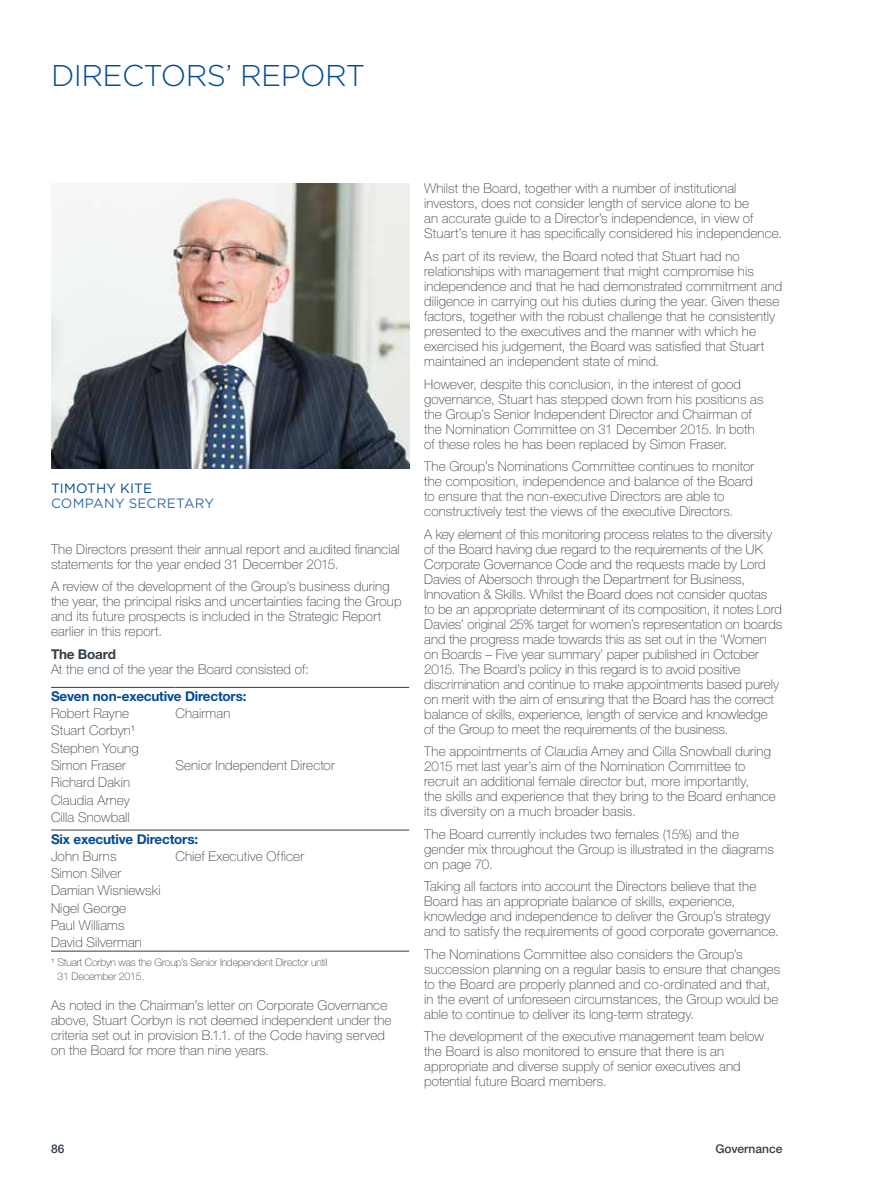
<style>
.page{position:relative;width:893px;height:1191px;background:#fff}
.page>*{position:absolute;margin:0;border:0;box-sizing:border-box;transform-origin:0 0}
.t1{font:300 30px "Gotham";letter-spacing:-.02em;color:#004a97}
.t2{font:100 13.5px/15px "Helvetica Neue LT Std";letter-spacing:.005em;color:#333e48}
.t3{font:700 13.5px "Helvetica Neue LT Std";letter-spacing:-.015em;color:#004a97}
.t4{font:13.5px "Gotham";letter-spacing:.015em;color:#336eac}
.t5{font:13.5px "Gotham";letter-spacing:.01em;color:#004a97}
.t6{font:700 13.5px "Helvetica Neue LT Std";letter-spacing:-.015em;color:#333e48}
.t7{font:500 12px "Helvetica Neue LT Std";color:#333e48}
.t8{font:100 10.5px/13.5px "Helvetica Neue LT Std";letter-spacing:-.015em;color:#333e48}
</style>
<div class="page">
<img style="left:51px;top:184px;width:358px;height:285px">
<hr style="left:51px;top:687px;width:124px;height:1px;background:#333e48">
<hr style="left:175px;top:687px;width:234px;height:1px;background:#333e48">
<hr style="left:51px;top:829px;width:124px;height:1px;background:#333e48">
<hr style="left:175px;top:829px;width:234px;height:1px;background:#333e48">
<hr style="left:51px;top:951px;width:124px;height:1px;background:#333e48">
<hr style="left:175px;top:951px;width:234px;height:1px;background:#333e48">
<h1 class="t1" style="left:51px;top:59px;width:316px">DIRECTORS’ REPORT</h1>
<p class="t5" style="left:51px;top:481px;width:103px">TIMOTHY KITE</p>
<p class="t4" style="left:51px;top:496px;width:165px">COMPANY SECRETARY</p>
<p class="t2" style="left:51px;top:541px;width:350px">The Directors present their annual report and audited financial statements for the year ended 31 December 2015.</p>
<p class="t2" style="left:51px;top:579px;width:352px">A review of the development of the Group’s business during the year, the principal risks and uncertainties facing the Group and its future prospects is included in the Strategic Report earlier in this report.</p>
<p class="t6" style="left:51px;top:645px;width:66px">The Board</p>
<p class="t2" style="left:51px;top:661px;width:259px">At the end of the year the Board consisted of:</p>
<p class="t3" style="left:51px;top:687px;width:197px">Seven non-executive Directors:</p>
<p class="t2" style="left:51px;top:706px;width:80px">Robert Rayne</p>
<p class="t2" style="left:175px;top:706px;width:56px">Chairman</p>
<p class="t2" style="left:51px;top:722px;width:89px;line-height:17.2px">Stuart Corbyn<sup>1<br></sup>Stephen Young<br>Simon Fraser</p>
<p class="t2" style="left:175px;top:757px;width:161px">Senior Independent Director</p>
<p class="t2" style="left:51px;top:774px;width:81px;line-height:17.2px;text-align:justify">Richard Dakin Claudia Arney Cilla Snowball</p>
<p class="t3" style="left:51px;top:830px;width:149px">Six executive Directors:</p>
<p class="t2" style="left:51px;top:848px;width:67px">John Burns</p>
<p class="t2" style="left:175px;top:848px;width:130px">Chief Executive Officer</p>
<p class="t2" style="left:51px;top:864px;width:111px;line-height:17.2px">Simon Silver<br>Damian Wisniewski<br>Nigel George<br>Paul Williams<br>David Silverman</p>
<p class="t8" style="left:57px;top:956px;width:272px;text-indent:-6px"><sup>1</sup> Stuart Corbyn was the Group’s Senior Independent Director until<br>31 December 2015.</p>
<p class="t2" style="left:51px;top:997px;width:342px">As noted in the Chairman’s letter on Corporate Governance above, Stuart Corbyn is not deemed independent under the criteria set out in provision B.1.1. of the Code having served on the Board for more than nine years.</p>
<p class="t2" style="left:424px;top:181px;width:360px">Whilst the Board, together with a number of institutional investors, does not consider length of service alone to be<br>an accurate guide to a Director’s independence, in view of Stuart’s tenure it has specifically considered his independence.</p>
<p class="t2" style="left:424px;top:249px;width:360px">As part of its review, the Board noted that Stuart had no relationships with management that might compromise his independence and that he had demonstrated commitment and diligence in carrying out his duties during the year. Given these factors, together with the robust challenge that he consistently presented to the executives and the manner with which he exercised his judgement, the Board was satisfied that Stuart maintained an independent state of mind.</p>
<p class="t2" style="left:424px;top:376px;width:341px">However, despite this conclusion, in the interest of good governance, Stuart has stepped down from his positions as the Group’s Senior Independent Director and Chairman of the Nomination Committee on 31 December 2015. In both of these roles he has been replaced by Simon Fraser.</p>
<p class="t2" style="left:424px;top:459px;width:332px">The Group’s Nominations Committee continues to monitor the composition, independence and balance of the Board to ensure that the non-executive Directors are able to constructively test the views of the executive Directors.</p>
<p class="t2" style="left:424px;top:526px;width:360px">A key element of this monitoring process relates to the diversity of the Board having due regard to the requirements of the UK Corporate Governance Code and the requests made by Lord Davies of Abersoch through the Department for Business, Innovation &amp; Skills. Whilst the Board does not consider quotas<br>to be an appropriate determinant of its composition, it notes Lord Davies’ original 25% target for women’s representation on boards and the progress made towards this as set out in the ‘Women on Boards – Five year summary’ paper published in October 2015. The Board’s policy in this regard is to avoid positive discrimination and continue to make appointments based purely on merit with the aim of ensuring that the Board has the correct balance of skills, experience, length of service and knowledge<br>of the Group to meet the requirements of the business.</p>
<p class="t2" style="left:424px;top:744px;width:353px">The appointments of Claudia Arney and Cilla Snowball during 2015 met last year’s aim of the Nomination Committee to recruit an additional female director but, more importantly,<br>the skills and experience that they bring to the Board enhance its diversity on a much broader basis.</p>
<p class="t2" style="left:424px;top:826px;width:351px">The Board currently includes two females (15%) and the gender mix throughout the Group is illustrated in the diagrams on page 70.</p>
<p class="t2" style="left:424px;top:879px;width:356px">Taking all factors into account the Directors believe that the Board has an appropriate balance of skills, experience, knowledge and independence to deliver the Group’s strategy and to satisfy the requirements of good corporate governance.</p>
<p class="t2" style="left:424px;top:946px;width:357px">The Nominations Committee also considers the Group’s succession planning on a regular basis to ensure that changes to the Board are properly planned and co-ordinated and that, in the event of unforeseen circumstances, the Group would be able to continue to deliver its long-term strategy.</p>
<p class="t2" style="left:424px;top:1029px;width:341px">The development of the executive management team below the Board is also monitored to ensure that there is an appropriate and diverse supply of senior executives and potential future Board members.</p>
<p class="t7" style="left:51px;top:1141px;width:15px">86</p>
<p class="t7" style="left:715px;top:1141px;width:69px">Governance</p>
</div>
